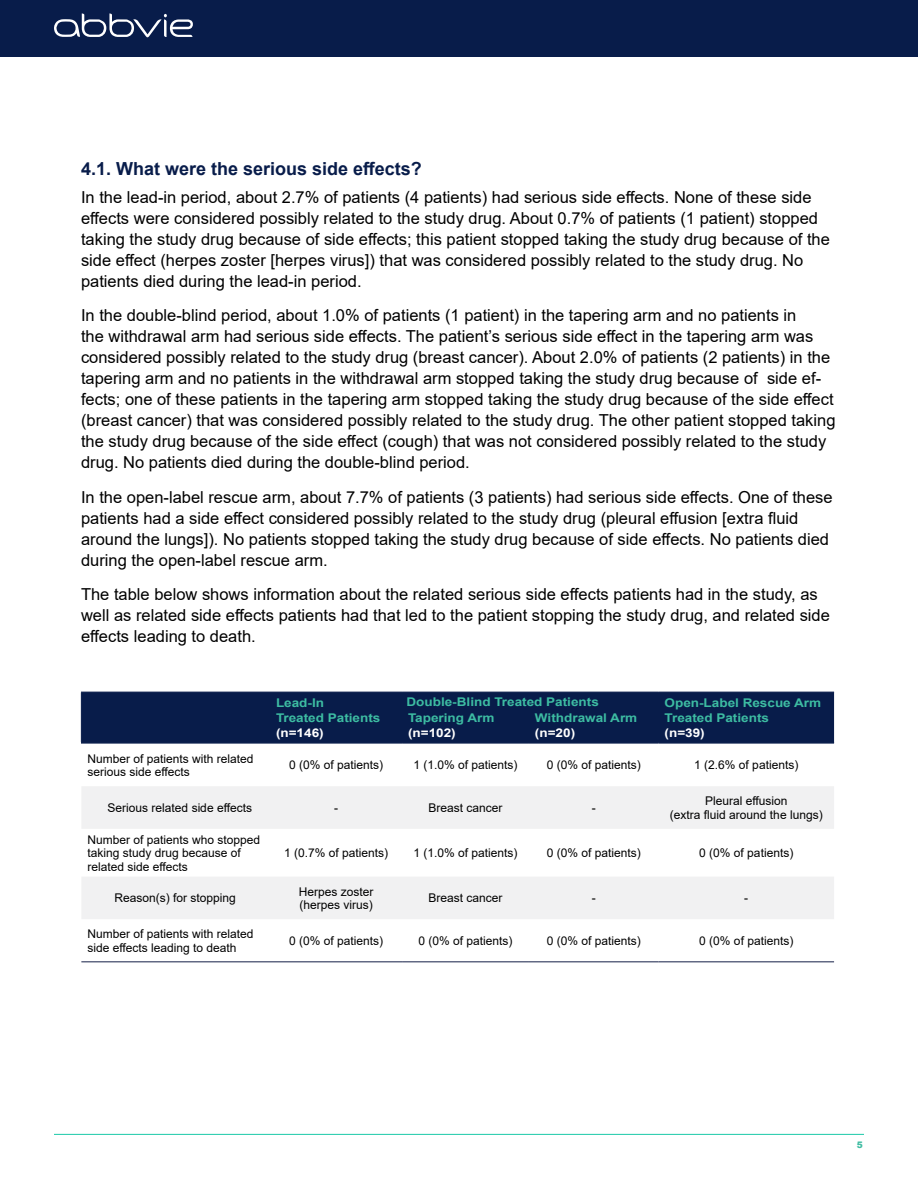
<style>
.page{position:relative;width:918px;height:1188px;background:#fff}
.page>*{position:absolute;margin:0;border:0;box-sizing:border-box;transform-origin:0 0}
.t1{font:700 18px "Arial";color:#081c4a}
.t2{font:16.5px/21px "Arial";color:#000}
.t3{font:12px/13.5px "Arial";color:#000}
.t4{font:700 12px/15px "Arial";color:#3dbca2;scale:1.13 1}
.t5{font:700 12px "Arial";color:#fff;scale:1.13 1}
.t6{font:900 9px "Arial";color:#42bda3}
</style>
<div class="page">
<div style="left:0;top:0;width:918px;height:56px;background:#081c4a"></div>
<svg style="left:54px;top:13px;width:139px;height:24px"></svg>
<hr style="left:54px;top:1134px;width:810px;height:1px;background:#1ac9a8">
<div style="left:82px;top:693px;width:752px;height:49px;background:#081c4a"></div>
<div style="left:82px;top:786px;width:752px;height:43px;background:#f1f1f2"></div>
<div style="left:82px;top:877px;width:752px;height:42px;background:#f1f1f2"></div>
<hr style="left:81px;top:692px;width:1px;height:50px;background:#081c4a">
<hr style="left:81px;top:692px;width:189px;height:1px;background:#081c4a">
<hr style="left:270px;top:692px;width:132px;height:1px;background:#081c4a">
<hr style="left:402px;top:692px;width:127px;height:1px;background:#081c4a">
<hr style="left:529px;top:692px;width:130px;height:1px;background:#081c4a">
<hr style="left:659px;top:692px;width:175px;height:1px;background:#081c4a">
<hr style="left:81px;top:742px;width:189px;height:2px;background:#081c4a">
<hr style="left:270px;top:742px;width:132px;height:2px;background:#081c4a">
<hr style="left:402px;top:742px;width:127px;height:2px;background:#081c4a">
<hr style="left:529px;top:742px;width:130px;height:2px;background:#081c4a">
<hr style="left:659px;top:742px;width:175px;height:2px;background:#081c4a">
<hr style="left:81px;top:961px;width:189px;height:1px;background:#141f47">
<hr style="left:270px;top:961px;width:132px;height:1px;background:#141f47">
<hr style="left:402px;top:961px;width:127px;height:1px;background:#141f47">
<hr style="left:529px;top:961px;width:130px;height:1px;background:#141f47">
<hr style="left:659px;top:961px;width:175px;height:1px;background:#141f47">
<p class="t1" style="left:81px;top:156px;width:342px">4.1. What were the serious side effects?</p>
<p class="t2" style="left:81px;top:186px;width:751px">In the lead-in period, about 2.7% of patients (4 patients) had serious side effects. None of these side effects were considered possibly related to the study drug. About 0.7% of patients (1 patient) stopped taking the study drug because of side effects; this patient stopped taking the study drug because of the side effect (herpes zoster [herpes virus]) that was considered possibly related to the study drug. No patients died during the lead-in period.</p>
<p class="t2" style="left:81px;top:305px;width:756px">In the double-blind period, about 1.0% of patients (1 patient) in the tapering arm and no patients in<br>the withdrawal arm had serious side effects. The patient’s serious side effect in the tapering arm was considered possibly related to the study drug (breast cancer). About 2.0% of patients (2 patients) in the tapering arm and no patients in the withdrawal arm stopped taking the study drug because of side ef&shy;fects; one of these patients in the tapering arm stopped taking the study drug because of the side effect (breast cancer) that was considered possibly related to the study drug. The other patient stopped taking the study drug because of the side effect (cough) that was not considered possibly related to the study drug. No patients died during the double-blind period.</p>
<p class="t2" style="left:81px;top:487px;width:753px">In the open-label rescue arm, about 7.7% of patients (3 patients) had serious side effects. One of these patients had a side effect considered possibly related to the study drug (pleural effusion [extra fluid around the lungs]). No patients stopped taking the study drug because of side effects. No patients died during the open-label rescue arm.</p>
<p class="t2" style="left:81px;top:584px;width:750px">The table below shows information about the related serious side effects patients had in the study, as well as related side effects patients had that led to the patient stopping the study drug, and related side effects leading to death.</p>
<p class="t4" style="left:276px;top:695px;width:94px">Lead-In<br>Treated Patients</p>
<p class="t5" style="left:276px;top:724px;width:44px">(n=146)</p>
<p class="t4" style="left:406px;top:695px;width:172px">Double-Blind Treated Patients</p>
<p class="t4" style="left:408px;top:710px;width:78px">Tapering Arm</p>
<p class="t5" style="left:408px;top:724px;width:44px">(n=102)</p>
<p class="t4" style="left:535px;top:710px;width:92px">Withdrawal Arm</p>
<p class="t5" style="left:535px;top:724px;width:37px">(n=20)</p>
<p class="t4" style="left:665px;top:695px;width:140px">Open-Label Rescue Arm<br>Treated Patients</p>
<p class="t5" style="left:665px;top:724px;width:37px">(n=39)</p>
<p class="t3" style="left:87px;top:751px;width:168px">Number of patients with related serious side effects</p>
<p class="t3" style="left:289px;top:758px;width:96px">0 (0% of patients)</p>
<p class="t3" style="left:413px;top:758px;width:106px">1 (1.0% of patients)</p>
<p class="t3" style="left:547px;top:758px;width:96px">0 (0% of patients)</p>
<p class="t3" style="left:694px;top:758px;width:106px">1 (2.6% of patients)</p>
<p class="t3" style="left:108px;top:801px;width:146px">Serious related side effects</p>
<p class="t3" style="left:334px;top:801px;width:5px">-</p>
<p class="t3" style="left:429px;top:801px;width:76px">Breast cancer</p>
<p class="t3" style="left:592px;top:801px;width:5px">-</p>
<p class="t3" style="left:670px;top:794px;width:154px;text-align:center">Pleural effusion<br>(extra fluid around the lungs)</p>
<p class="t3" style="left:87px;top:833px;width:174px">Number of patients who stopped taking study drug because of related side effects</p>
<p class="t3" style="left:284px;top:846px;width:106px">1 (0.7% of patients)</p>
<p class="t3" style="left:413px;top:846px;width:106px">1 (1.0% of patients)</p>
<p class="t3" style="left:547px;top:846px;width:96px">0 (0% of patients)</p>
<p class="t3" style="left:699px;top:846px;width:96px">0 (0% of patients)</p>
<p class="t3" style="left:114px;top:891px;width:123px">Reason(s) for stopping</p>
<p class="t3" style="left:299px;top:885px;width:76px">Herpes zoster (herpes virus)</p>
<p class="t3" style="left:429px;top:891px;width:76px">Breast cancer</p>
<p class="t3" style="left:592px;top:891px;width:5px">-</p>
<p class="t3" style="left:744px;top:891px;width:5px">-</p>
<p class="t3" style="left:87px;top:927px;width:168px">Number of patients with related side effects leading to death</p>
<p class="t3" style="left:289px;top:934px;width:96px">0 (0% of patients)</p>
<p class="t3" style="left:419px;top:934px;width:96px">0 (0% of patients)</p>
<p class="t3" style="left:547px;top:934px;width:96px">0 (0% of patients)</p>
<p class="t3" style="left:699px;top:934px;width:96px">0 (0% of patients)</p>
<p class="t6" style="left:857px;top:1139px;width:8px">5</p>
</div>
